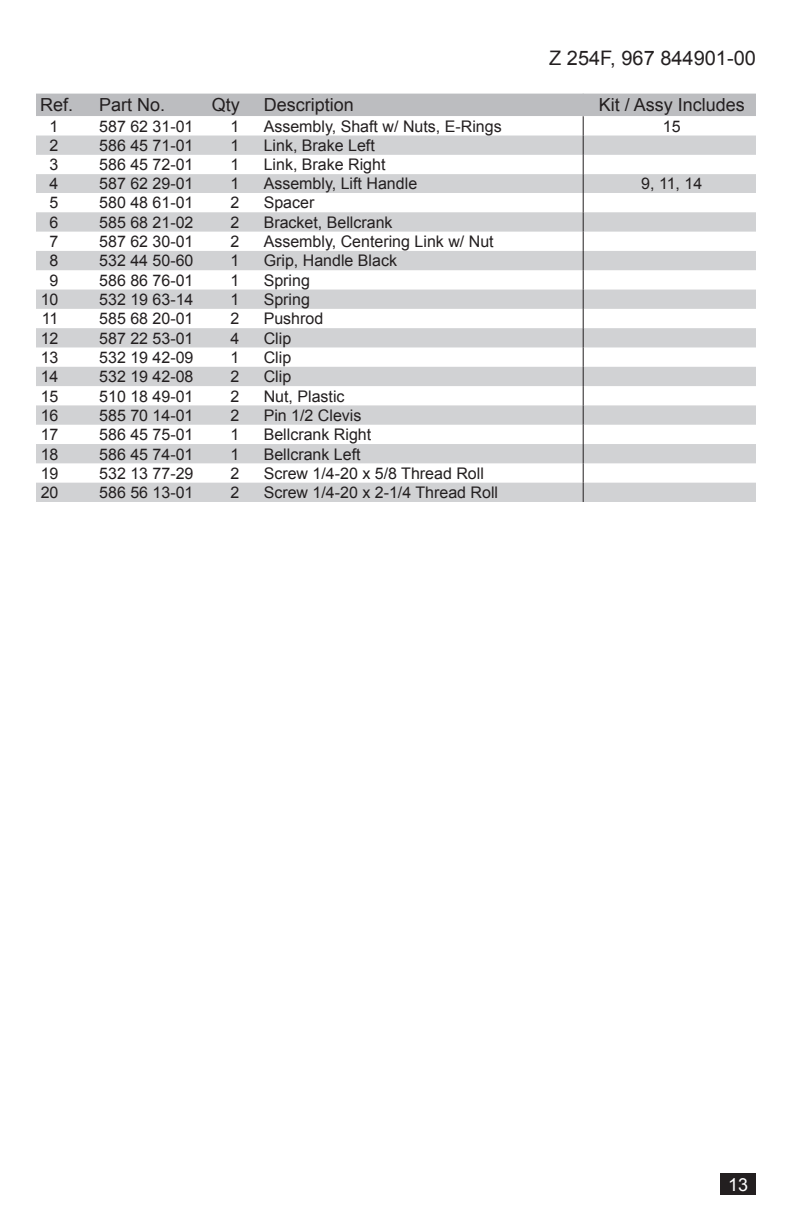
<style>
.page{position:relative;width:792px;height:1224px;background:#fff}
.page>*{position:absolute;margin:0;border:0;box-sizing:border-box;transform-origin:0 0}
.t1{font:20px "Arial";color:#231f20}
.Part_Head{font:18px "Arial";color:#231f20}
.t2{font:18px "Arial";color:#fff}
.PARTS{font:16px "Arial";color:#231f20}
</style>
<div class="page">
<div style="left:721px;top:1174px;width:35px;height:21px;background:#231f20"></div>
<svg style="left:36px;top:94px;width:720px;height:408px"></svg>
<p class="t1" style="left:549px;top:45px;width:208px">Z 254F, 967 844901-00</p>
<p class="Part_Head" style="left:40px;top:93px;width:35px">Ref.</p>
<p class="Part_Head" style="left:99px;top:93px;width:68px">Part No.</p>
<p class="Part_Head" style="left:212px;top:93px;width:30px">Qty</p>
<p class="Part_Head" style="left:264px;top:93px;width:92px">Description</p>
<p class="Part_Head" style="left:599px;top:93px;width:148px">Kit / Assy Includes</p>
<p class="PARTS" style="left:50px;top:116px;width:10px">1</p>
<p class="PARTS" style="left:99px;top:116px;width:96px">587 62 31-01</p>
<p class="PARTS" style="left:230px;top:116px;width:10px">1</p>
<p class="PARTS" style="left:264px;top:116px;width:240px">Assembly, Shaft w/ Nuts, E-Rings</p>
<p class="PARTS" style="left:663px;top:116px;width:19px">15</p>
<p class="PARTS" style="left:50px;top:135px;width:10px">2</p>
<p class="PARTS" style="left:99px;top:135px;width:96px">586 45 71-01</p>
<p class="PARTS" style="left:230px;top:135px;width:10px">1</p>
<p class="PARTS" style="left:264px;top:135px;width:113px">Link, Brake Left</p>
<p class="PARTS" style="left:50px;top:154px;width:10px">3</p>
<p class="PARTS" style="left:99px;top:154px;width:96px">586 45 72-01</p>
<p class="PARTS" style="left:230px;top:154px;width:10px">1</p>
<p class="PARTS" style="left:264px;top:154px;width:123px">Link, Brake Right</p>
<p class="PARTS" style="left:50px;top:173px;width:10px">4</p>
<p class="PARTS" style="left:99px;top:173px;width:96px">587 62 29-01</p>
<p class="PARTS" style="left:230px;top:173px;width:10px">1</p>
<p class="PARTS" style="left:264px;top:173px;width:155px">Assembly, Lift Handle</p>
<p class="PARTS" style="left:641px;top:173px;width:63px">9, 11, 14</p>
<p class="PARTS" style="left:50px;top:192px;width:10px">5</p>
<p class="PARTS" style="left:99px;top:192px;width:96px">580 48 61-01</p>
<p class="PARTS" style="left:230px;top:192px;width:10px">2</p>
<p class="PARTS" style="left:264px;top:192px;width:52px">Spacer</p>
<p class="PARTS" style="left:50px;top:212px;width:10px">6</p>
<p class="PARTS" style="left:99px;top:212px;width:96px">585 68 21-02</p>
<p class="PARTS" style="left:230px;top:212px;width:10px">2</p>
<p class="PARTS" style="left:264px;top:212px;width:130px">Bracket, Bellcrank</p>
<p class="PARTS" style="left:50px;top:231px;width:10px">7</p>
<p class="PARTS" style="left:99px;top:231px;width:96px">587 62 30-01</p>
<p class="PARTS" style="left:230px;top:231px;width:10px">2</p>
<p class="PARTS" style="left:264px;top:231px;width:232px">Assembly, Centering Link w/ Nut</p>
<p class="PARTS" style="left:50px;top:250px;width:10px">8</p>
<p class="PARTS" style="left:99px;top:250px;width:96px">532 44 50-60</p>
<p class="PARTS" style="left:230px;top:250px;width:10px">1</p>
<p class="PARTS" style="left:264px;top:250px;width:135px">Grip, Handle Black</p>
<p class="PARTS" style="left:50px;top:270px;width:10px">9</p>
<p class="PARTS" style="left:99px;top:270px;width:96px">586 86 76-01</p>
<p class="PARTS" style="left:230px;top:270px;width:10px">1</p>
<p class="PARTS" style="left:264px;top:270px;width:48px">Spring</p>
<p class="PARTS" style="left:41px;top:289px;width:19px">10</p>
<p class="PARTS" style="left:99px;top:289px;width:96px">532 19 63-14</p>
<p class="PARTS" style="left:230px;top:289px;width:10px">1</p>
<p class="PARTS" style="left:264px;top:289px;width:48px">Spring</p>
<p class="PARTS" style="left:42px;top:308px;width:18px">11</p>
<p class="PARTS" style="left:99px;top:308px;width:96px">585 68 20-01</p>
<p class="PARTS" style="left:230px;top:308px;width:10px">2</p>
<p class="PARTS" style="left:264px;top:308px;width:61px">Pushrod</p>
<p class="PARTS" style="left:41px;top:328px;width:19px">12</p>
<p class="PARTS" style="left:99px;top:328px;width:96px">587 22 53-01</p>
<p class="PARTS" style="left:230px;top:328px;width:10px">4</p>
<p class="PARTS" style="left:264px;top:328px;width:29px">Clip</p>
<p class="PARTS" style="left:41px;top:347px;width:19px">13</p>
<p class="PARTS" style="left:99px;top:347px;width:96px">532 19 42-09</p>
<p class="PARTS" style="left:230px;top:347px;width:10px">1</p>
<p class="PARTS" style="left:264px;top:347px;width:29px">Clip</p>
<p class="PARTS" style="left:41px;top:366px;width:19px">14</p>
<p class="PARTS" style="left:99px;top:366px;width:96px">532 19 42-08</p>
<p class="PARTS" style="left:230px;top:366px;width:10px">2</p>
<p class="PARTS" style="left:264px;top:366px;width:29px">Clip</p>
<p class="PARTS" style="left:41px;top:385px;width:19px">15</p>
<p class="PARTS" style="left:99px;top:385px;width:96px">510 18 49-01</p>
<p class="PARTS" style="left:230px;top:385px;width:10px">2</p>
<p class="PARTS" style="left:264px;top:385px;width:82px">Nut, Plastic</p>
<p class="PARTS" style="left:41px;top:405px;width:19px">16</p>
<p class="PARTS" style="left:99px;top:405px;width:96px">585 70 14-01</p>
<p class="PARTS" style="left:230px;top:405px;width:10px">2</p>
<p class="PARTS" style="left:264px;top:405px;width:99px">Pin 1/2 Clevis</p>
<p class="PARTS" style="left:41px;top:424px;width:19px">17</p>
<p class="PARTS" style="left:99px;top:424px;width:96px">586 45 75-01</p>
<p class="PARTS" style="left:230px;top:424px;width:10px">1</p>
<p class="PARTS" style="left:264px;top:424px;width:109px">Bellcrank Right</p>
<p class="PARTS" style="left:41px;top:443px;width:19px">18</p>
<p class="PARTS" style="left:99px;top:443px;width:96px">586 45 74-01</p>
<p class="PARTS" style="left:230px;top:443px;width:10px">1</p>
<p class="PARTS" style="left:264px;top:443px;width:98px">Bellcrank Left</p>
<p class="PARTS" style="left:41px;top:463px;width:19px">19</p>
<p class="PARTS" style="left:99px;top:463px;width:96px">532 13 77-29</p>
<p class="PARTS" style="left:230px;top:463px;width:10px">2</p>
<p class="PARTS" style="left:264px;top:463px;width:222px">Screw 1/4-20 x 5/8 Thread Roll</p>
<p class="PARTS" style="left:41px;top:482px;width:19px">20</p>
<p class="PARTS" style="left:99px;top:482px;width:96px">586 56 13-01</p>
<p class="PARTS" style="left:230px;top:482px;width:10px">2</p>
<p class="PARTS" style="left:264px;top:482px;width:236px">Screw 1/4-20 x 2-1/4 Thread Roll</p>
<p class="t2" style="left:728px;top:1173px;width:22px">13</p>
</div>
